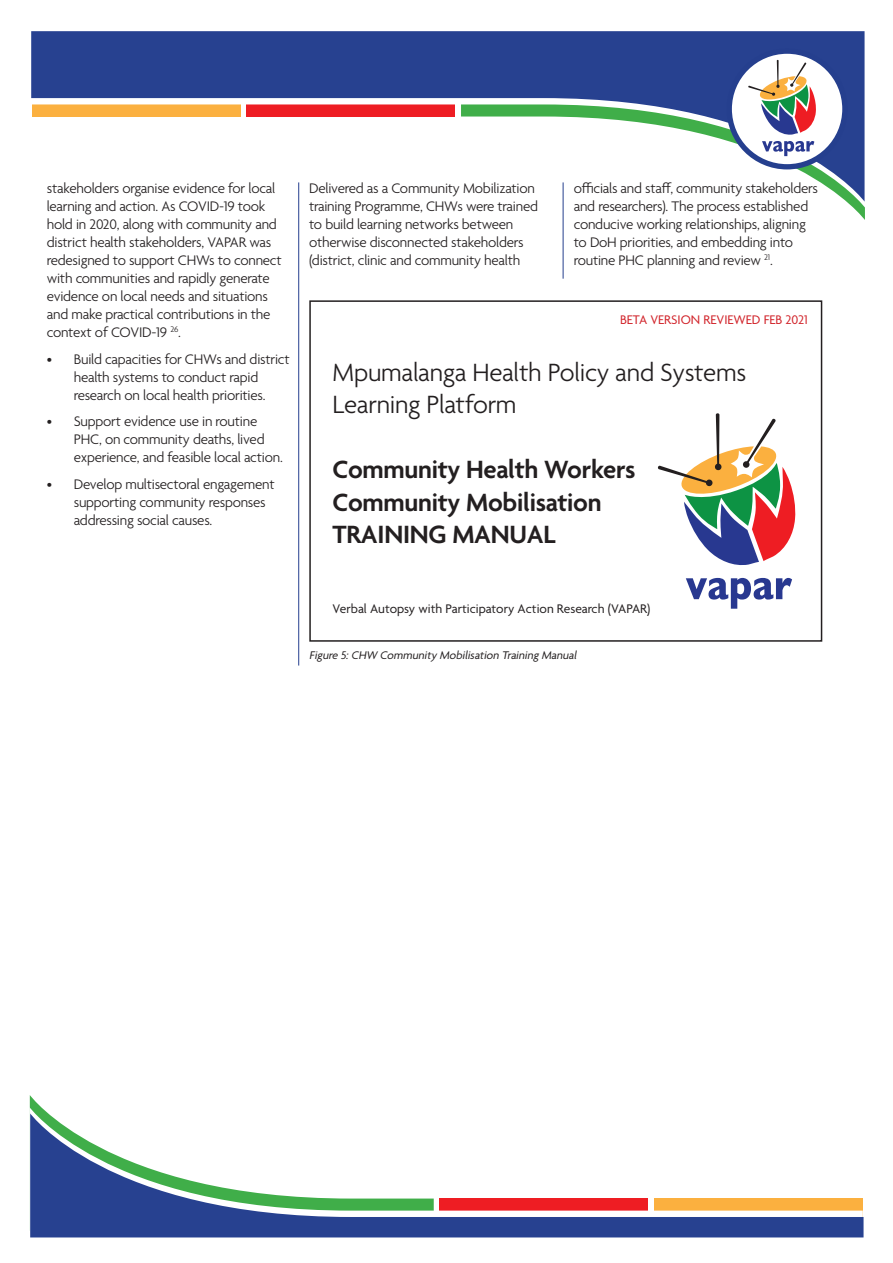
<style>
.page{position:relative;width:893px;height:1263px;background:#fff}
.page>*{position:absolute;margin:0;border:0;box-sizing:border-box;transform-origin:0 0}
.t1{font:600 27px "Agenda";letter-spacing:-.01em;color:#231f20}
.t2{font:300 27px/32.4px "Agenda";letter-spacing:-.01em;color:#231f20}
.t3{font:300 15px/18px "Agenda";letter-spacing:-.015em;color:#231f20}
.t4{font:13.5px "Agenda";color:#231f20}
.t5{font:13.5px "Agenda";color:#d1232a}
.t6{font:italic 12px "Agenda";color:#231f20}
</style>
<div class="page">
<svg style="left:31px;top:31px;width:833px;height:171px"></svg>
<svg style="left:729px;top:51px;width:116px;height:116px"></svg>
<div style="left:727px;top:48px;width:121px;height:121px;border:5px solid #253f8e;border-radius:50%"></div>
<svg style="left:748px;top:60px;width:68px;height:96px"></svg>
<svg style="left:30px;top:1113px;width:833px;height:124px"></svg>
<hr style="left:298px;top:182px;width:1px;height:483px;background:#253f8e">
<hr style="left:563px;top:182px;width:1px;height:97px;background:#253f8e">
<svg style="left:658px;top:413px;width:138px;height:153px"></svg>
<svg style="left:686px;top:578px;width:106px;height:31px"></svg>
<div style="left:309px;top:300px;width:513px;height:342px;border:2px solid #231f20"></div>
<p class="t3" style="left:47px;top:180px;width:237px">stakeholders organise evidence for local learning and action. As COVID-19 took hold in 2020, along with community and district health stakeholders, VAPAR was redesigned to support CHWs to connect with communities and rapidly generate evidence on local needs and situations and make practical contributions in the context of COVID-19 <sup>26</sup>.</p>
<p class="t3" style="left:47px;top:351px;width:244px;text-align:center">• Build capacities for CHWs and district health systems to conduct rapid<br>research on local health priorities.</p>
<p class="t3" style="left:74px;top:413px;width:211px;text-indent:-27px">• Support evidence use in routine<br>PHC, on community deaths, lived experience, and feasible local action.</p>
<p class="t3" style="left:74px;top:476px;width:202px;text-indent:-27px">• Develop multisectoral engagement supporting community responses addressing social causes.</p>
<p class="t3" style="left:309px;top:180px;width:230px">Delivered as a Community Mobilization training Programme, CHWs were trained to build learning networks between otherwise disconnected stakeholders (district, clinic and community health</p>
<p class="t3" style="left:574px;top:180px;width:246px">officials and staff, community stakeholders and researchers). The process established conducive working relationships, aligning to DoH priorities, and embedding into routine PHC planning and review <sup>21</sup>.</p>
<p class="t5" style="left:620px;top:312px;width:189px">BETA VERSION REVIEWED FEB 2021</p>
<p class="t2" style="left:333px;top:358px;width:415px">Mpumalanga Health Policy and Systems<br>Learning Platform</p>
<p class="t1" style="left:333px;top:455px;width:304px">Community Health Workers</p>
<p class="t1" style="left:333px;top:487px;width:271px">Community Mobilisation</p>
<p class="t1" style="left:333px;top:520px;width:225px">TRAINING MANUAL</p>
<p class="t4" style="left:333px;top:602px;width:319px">Verbal Autopsy with Participatory Action Research (VAPAR)</p>
<p class="t6" style="left:309px;top:649px;width:271px">Figure 5:CHW Community Mobilisation Training Manual</p>
</div>
